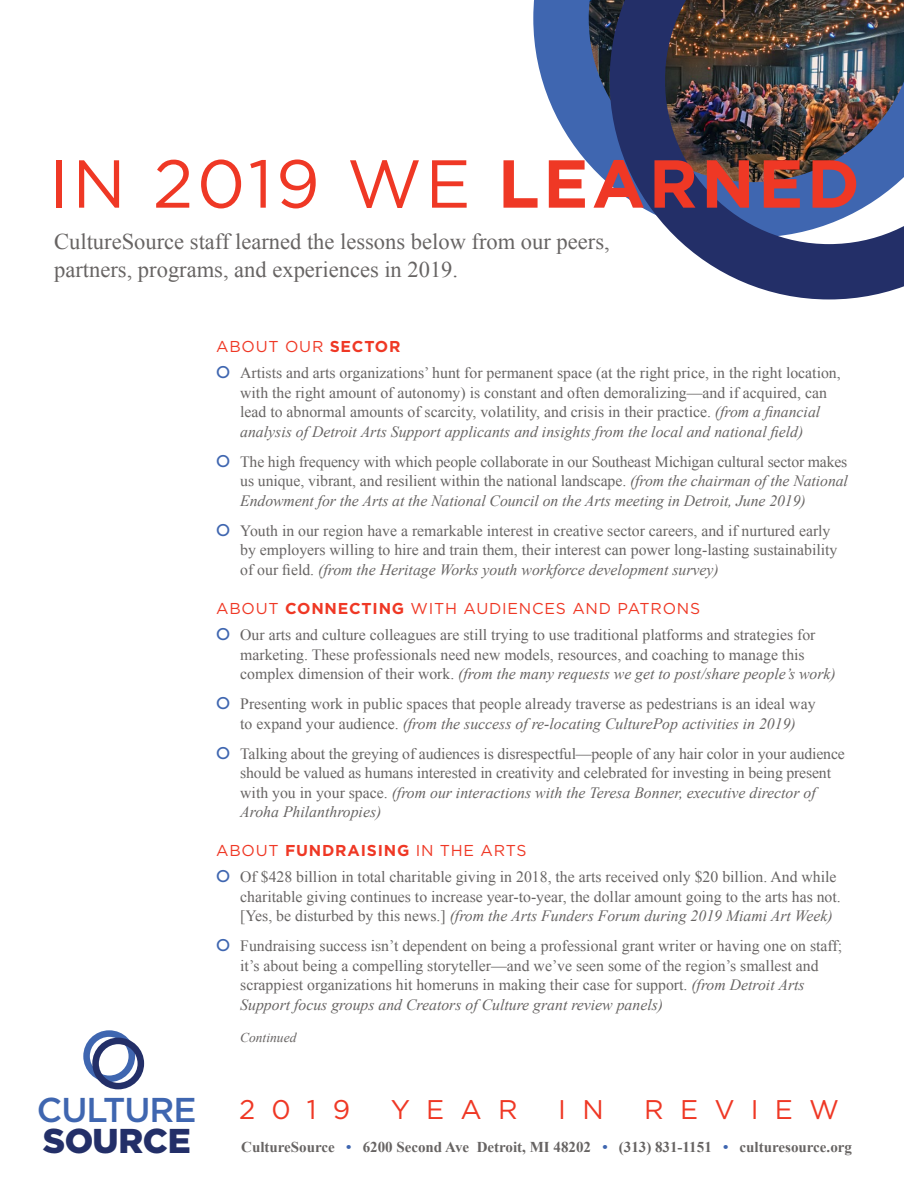
<style>
.page{position:relative;width:904px;height:1188px;background:#fff}
.page>*{position:absolute;margin:0;border:0;box-sizing:border-box;transform-origin:0 0}
.t1{font:67.65px "Gotham HTF";letter-spacing:.05em;color:#ef3825}
.t2{font:500 34.5px "Gotham HTF";letter-spacing:-.03em;color:#3f66b0}
.t3{font:900 34.5px "Gotham HTF";letter-spacing:-.01em;color:#232f68}
.t4{font:27px "Gotham HTF";letter-spacing:.6em;color:#ef3825}
.t5{font:22.5px/28.5px "Times New Roman";color:#676463}
.t6{font:15.75px/19.5px "Times New Roman";color:#676463}
.t7{font:15.75px "Gotham HTF";letter-spacing:.05em;color:#ef3825}
.t8{font:700 15px "Times New Roman";color:#676463}
.t9{font:italic 13.5px "Times New Roman";color:#676463}
.s1{font-weight:700}
.s2{font-family:"Futura";font-weight:500;color:#3f66b0}
.s3{font-style:italic}
.s4{color:#3f66b0}
</style>
<div class="page">
<svg style="left:533px;top:0;width:76px;height:184px"></svg>
<img style="left:609px;top:0;width:294px;height:299px">
<div style="left:83px;top:1030px;width:52px;height:52px;border:7px solid #3f66b0;border-radius:50%"></div>
<div style="left:92px;top:1038px;width:52px;height:51px;border:7px solid #232f68;border-radius:50%"></div>
<h1 class="t1" style="left:49px;top:145px;width:811px">IN 2019 WE <span class="s1">LEARNED</span></h1>
<h3 class="t5" style="left:54px;top:229px;width:557px">CultureSource staff learned the lessons below from our peers, partners, programs, and experiences in 2019.</h3>
<p class="t7" style="left:216px;top:338px;width:186px">ABOUT OUR <span class="s1">SECTOR</span></p>
<p class="t6" style="left:240px;top:365px;width:601px;text-indent:-24px"><span class="s2">O</span> Artists and arts organizations’ hunt for permanent space (at the right price, in the right location, with the right amount of autonomy) is constant and often demoralizing—and if acquired, can lead to abnormal amounts of scarcity, volatility, and crisis in their practice. <span class="s3">(from a financial analysis of Detroit Arts Support applicants and insights from the local and national field)</span></p>
<p class="t6" style="left:240px;top:453px;width:609px;text-align:justify;text-indent:-24px"><span class="s2">O</span> The high frequency with which people collaborate in our Southeast Michigan cultural sector makes us unique, vibrant, and resilient within the national landscape. <span class="s3">(from the chairman of the National Endowment for the Arts at the National Council on the Arts meeting in Detroit, June 2019)</span></p>
<p class="t6" style="left:240px;top:522px;width:598px;text-indent:-24px"><span class="s2">O</span> Youth in our region have a remarkable interest in creative sector careers, and if nurtured early by employers willing to hire and train them, their interest can power long-lasting sustainability of our field. <span class="s3">(from the Heritage Works youth workforce development survey)</span></p>
<p class="t7" style="left:216px;top:599px;width:485px">ABOUT <span class="s1">CONNECTING</span> WITH AUDIENCES AND PATRONS</p>
<p class="t6" style="left:240px;top:626px;width:597px;text-indent:-24px"><span class="s2">O</span> Our arts and culture colleagues are still trying to use traditional platforms and strategies for marketing. These professionals need new models, resources, and coaching to manage this complex dimension of their work. <span class="s3">(from the many requests we get to post/share people’s work)</span></p>
<p class="t6" style="left:216px;top:695px;width:600px;text-align:center"><span class="s2">O</span> Presenting work in public spaces that people already traverse as pedestrians is an ideal way to expand your audience. <span class="s3">(from the success of re-locating CulturePop activities in 2019)</span></p>
<p class="t6" style="left:240px;top:745px;width:606px;text-indent:-24px"><span class="s2">O</span> Talking about the greying of audiences is disrespectful—people of any hair color in your audience should be valued as humans interested in creativity and celebrated for investing in being present with you in your space. <span class="s3">(from our interactions with the Teresa Bonner, executive director of Aroha Philanthropies)</span></p>
<p class="t7" style="left:216px;top:842px;width:312px">ABOUT <span class="s1">FUNDRAISING</span> IN THE ARTS</p>
<p class="t6" style="left:240px;top:869px;width:602px;text-indent:-24px"><span class="s2">O</span> Of $428 billion in total charitable giving in 2018, the arts received only $20 billion. And while charitable giving continues to increase year-to-year, the dollar amount going to the arts has not. [Yes, be disturbed by this news.] <span class="s3">(from the Arts Funders Forum during 2019 Miami Art Week)</span></p>
<p class="t6" style="left:240px;top:938px;width:603px;text-indent:-24px"><span class="s2">O</span> Fundraising success isn’t dependent on being a professional grant writer or having one on staff; it’s about being a compelling storyteller—and we’ve seen some of the region’s smallest and scrappiest organizations hit homeruns in making their case for support. <span class="s3">(from Detroit Arts Support focus groups and Creators of Culture grant review panels)</span></p>
<h2 class="t2" style="left:37px;top:1090px;width:161px">CULTURE</h2>
<h2 class="t3" style="left:43px;top:1121px;width:149px">SOURCE</h2>
<p class="t9" style="left:240px;top:1028px;width:58px">Continued</p>
<h3 class="t4" style="left:239px;top:1094px;width:113px">2019</h3>
<h3 class="t4" style="left:390px;top:1094px;width:128px">YEAR</h3>
<h3 class="t4" style="left:558px;top:1094px;width:47px">I N</h3>
<h3 class="t4" style="left:644px;top:1094px;width:196px">REVIEW</h3>
<p class="t8" style="left:241px;top:1142px;width:612px">CultureSource <span class="s4">•</span> 6200 Second Ave Detroit, MI 48202 <span class="s4">•</span> (313) 831-1151 <span class="s4">•</span> culturesource.org</p>
</div>
